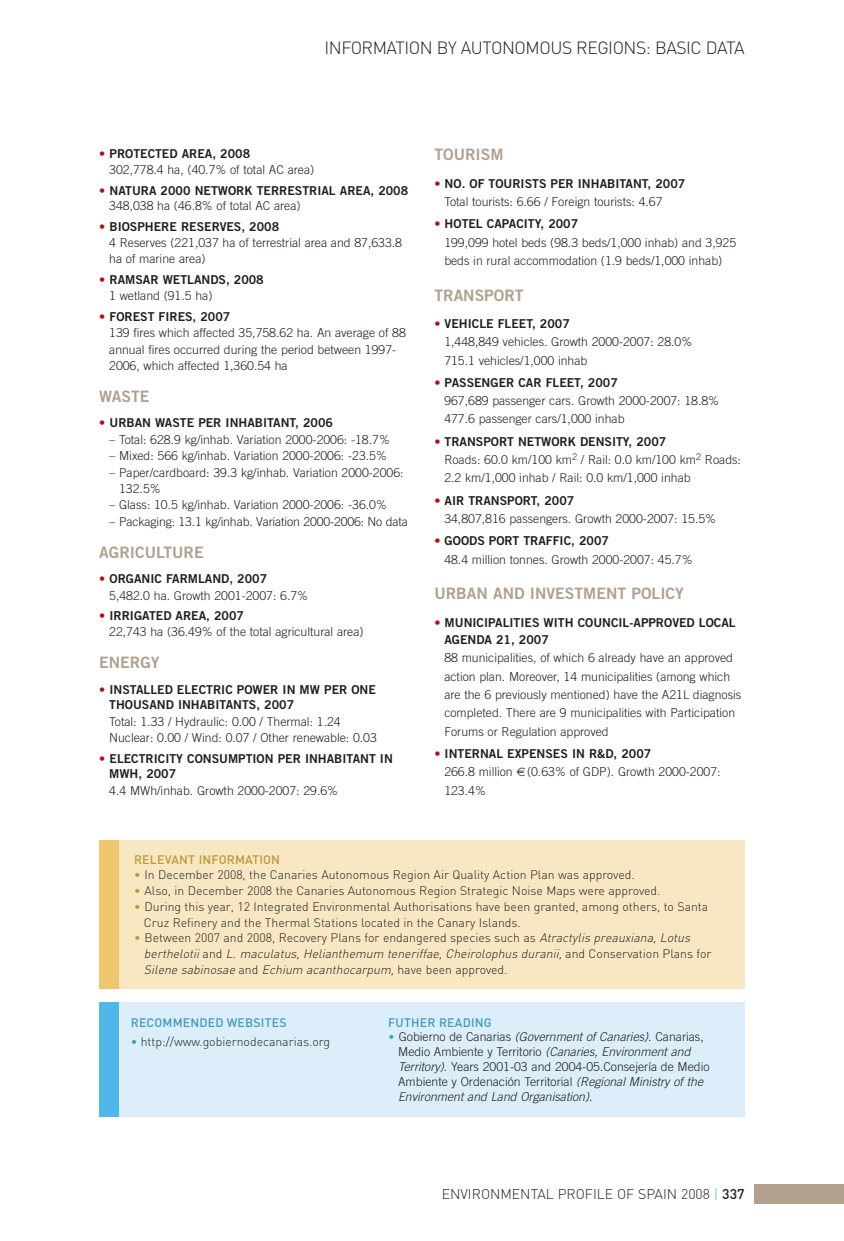
<style>
.page{position:relative;width:844px;height:1241px;background:#fff}
.page>*{position:absolute;margin:0;border:0;box-sizing:border-box;transform-origin:0 0}
.t1{font:300 17.5px "DIN";letter-spacing:-.025em;color:#231f20}
.t2{font:15.75px "Trade Gothic Bold Two";color:#b1a08e}
.t3{font:300 14px "DIN";color:#231f20}
.t4{font:300 12.25px/18.2px "Trade Gothic";color:#231f20}
.t5{font:12.25px/15.6px "Trade Gothic Bold Two";color:#231f20}
.t6{font:300 12.25px/15.8px "DIN";color:#231f20}
.t7{font:italic 300 12.25px/15.8px "DIN";color:#231f20}
.t8{font:500 12.25px "DIN";letter-spacing:.015em;color:#4299c2}
.t9{font:500 12.25px "DIN";letter-spacing:.015em;color:#bc9939}
.s1{color:#b00d15}
.s2{color:#bc9939}
.s3{font-style:normal;color:#bc9939}
.s4{font-style:normal}
.s5{color:#4299c2}
.s6{font-family:"DIN";color:#4299c2}
.s7{font-style:italic}
.s8{color:#50b8e8}
.s9{font-weight:500}
</style>
<div class="page">
<div style="left:754px;top:1183px;width:89px;height:20px;background:#b1a08e"></div>
<div style="left:119px;top:1002px;width:625px;height:114px;background:#dbeef9"></div>
<div style="left:99px;top:1002px;width:20px;height:114px;background:#50b8e8"></div>
<div style="left:99px;top:840px;width:645px;height:149px;background:#f7e7c2"></div>
<div style="left:99px;top:840px;width:20px;height:149px;background:#edc66d"></div>
<h1 class="t1" style="left:324px;top:38px;width:421px">INFORMATION BY AUTONOMOUS REGIONS: BASIC DATA</h1>
<p class="t5" style="left:99px;top:147px;width:152px"><span class="s1">•</span> PROTECTED AREA, 2008</p>
<p class="t4" style="left:109px;top:162px;width:206px">302,778.4 ha, (40.7% of total AC area)</p>
<p class="t5" style="left:99px;top:183px;width:310px"><span class="s1">•</span> NATURA 2000 NETWORK TERRESTRIAL AREA, 2008</p>
<p class="t4" style="left:109px;top:198px;width:193px">348,038 ha (46.8% of total AC area)</p>
<p class="t5" style="left:99px;top:219px;width:181px"><span class="s1">•</span> BIOSPHERE RESERVES, 2008</p>
<p class="t4" style="left:109px;top:235px;width:294px;line-height:16.4px">4 Reserves (221,037 ha of terrestrial area and 87,633.8 ha of marine area)</p>
<p class="t5" style="left:99px;top:273px;width:166px"><span class="s1">•</span> RAMSAR WETLANDS, 2008</p>
<p class="t4" style="left:109px;top:288px;width:105px">1 wetland (91.5 ha)</p>
<p class="t5" style="left:99px;top:310px;width:133px"><span class="s1">•</span> FOREST FIRES, 2007</p>
<p class="t4" style="left:109px;top:325px;width:298px;line-height:16.4px">139 fires which affected 35,758.62 ha. An average of 88 annual fires occurred during the period between 1997-<br>2006, which affected 1,360.54 ha</p>
<p class="t2" style="left:99px;top:390px;width:52px">WASTE</p>
<p class="t5" style="left:99px;top:416px;width:235px"><span class="s1">•</span> URBAN WASTE PER INHABITANT, 2006</p>
<p class="t4" style="left:109px;top:431px;width:282px">– Total: 628.9 kg/inhab. Variation 2000-2006: -18.7%</p>
<p class="t4" style="left:109px;top:448px;width:279px">– Mixed: 566 kg/inhab. Variation 2000-2006: -23.5%</p>
<p class="t4" style="left:119px;top:465px;width:286px;line-height:16.4px;text-indent:-10px">– Paper/cardboard: 39.3 kg/inhab. Variation 2000-2006:<br>132.5%</p>
<p class="t4" style="left:109px;top:497px;width:279px">– Glass: 10.5 kg/inhab. Variation 2000-2006: -36.0%</p>
<p class="t4" style="left:109px;top:513px;width:300px">– Packaging: 13.1 kg/inhab. Variation 2000-2006: No data</p>
<p class="t2" style="left:99px;top:546px;width:106px">AGRICULTURE</p>
<p class="t5" style="left:99px;top:572px;width:169px"><span class="s1">•</span> ORGANIC FARMLAND, 2007</p>
<p class="t4" style="left:109px;top:587px;width:200px">5,482.0 ha. Growth 2001-2007: 6.7%</p>
<p class="t5" style="left:99px;top:609px;width:146px"><span class="s1">•</span> IRRIGATED AREA, 2007</p>
<p class="t4" style="left:109px;top:624px;width:256px">22,743 ha (36.49% of the total agricultural area)</p>
<p class="t2" style="left:99px;top:657px;width:62px">ENERGY</p>
<p class="t5" style="left:109px;top:682px;width:268px;text-indent:-10px"><span class="s1">•</span> INSTALLED ELECTRIC POWER IN MW PER ONE<br>THOUSAND INHABITANTS, 2007</p>
<p class="t4" style="left:109px;top:714px;width:269px;line-height:16.4px">Total: 1.33 / Hydraulic: 0.00 / Thermal: 1.24<br>Nuclear: 0.00 / Wind: 0.07 / Other renewable: 0.03</p>
<p class="t5" style="left:109px;top:751px;width:285px;text-indent:-10px"><span class="s1">•</span> ELECTRICITY CONSUMPTION PER INHABITANT IN<br>MWH, 2007</p>
<p class="t4" style="left:109px;top:782px;width:230px">4.4 MWh/inhab. Growth 2000-2007: 29.6%</p>
<p class="t2" style="left:434px;top:149px;width:71px">TOURISM</p>
<p class="t5" style="left:434px;top:176px;width:252px"><span class="s1">•</span> NO. OF TOURISTS PER INHABITANT, 2007</p>
<p class="t4" style="left:444px;top:193px;width:220px">Total tourists: 6.66 / Foreign tourists: 4.67</p>
<p class="t5" style="left:434px;top:217px;width:145px"><span class="s1">•</span> HOTEL CAPACITY, 2007</p>
<p class="t4" style="left:444px;top:234px;width:293px">199,099 hotel beds (98.3 beds/1,000 inhab) and 3,925 beds in rural accommodation (1.9 beds/1,000 inhab)</p>
<p class="t2" style="left:434px;top:289px;width:90px">TRANSPORT</p>
<p class="t5" style="left:434px;top:317px;width:137px"><span class="s1">•</span> VEHICLE FLEET, 2007</p>
<p class="t4" style="left:444px;top:334px;width:249px">1,448,849 vehicles. Growth 2000-2007: 28.0%<br>715.1 vehicles/1,000 inhab</p>
<p class="t5" style="left:434px;top:376px;width:185px"><span class="s1">•</span> PASSENGER CAR FLEET, 2007</p>
<p class="t4" style="left:444px;top:393px;width:276px">967,689 passenger cars. Growth 2000-2007: 18.8%<br>477.6 passenger cars/1,000 inhab</p>
<p class="t5" style="left:434px;top:434px;width:233px"><span class="s1">•</span> TRANSPORT NETWORK DENSITY, 2007</p>
<p class="t4" style="left:444px;top:451px;width:298px">Roads: 60.0 km/100 km<sup>2</sup> / Rail: 0.0 km/100 km<sup>2</sup> Roads:<br>2.2 km/1,000 inhab / Rail: 0.0 km/1,000 inhab</p>
<p class="t5" style="left:434px;top:493px;width:141px"><span class="s1">•</span> AIR TRANSPORT, 2007</p>
<p class="t4" style="left:444px;top:510px;width:273px">34,807,816 passengers. Growth 2000-2007: 15.5%</p>
<p class="t5" style="left:434px;top:534px;width:176px"><span class="s1">•</span> GOODS PORT TRAFFIC, 2007</p>
<p class="t4" style="left:444px;top:551px;width:250px">48.4 million tonnes. Growth 2000-2007: 45.7%</p>
<p class="t2" style="left:434px;top:588px;width:251px">URBAN AND INVESTMENT POLICY</p>
<p class="t5" style="left:444px;top:614px;width:293px;line-height:17.3px;text-indent:-10px"><span class="s1">•</span> MUNICIPALITIES WITH COUNCIL-APPROVED LOCAL<br>AGENDA 21, 2007</p>
<p class="t4" style="left:444px;top:650px;width:298px">88 municipalities, of which 6 already have an approved action plan. Moreover, 14 municipalities (among which are the 6 previously mentioned) have the A21L diagnosis completed. There are 9 municipalities with Participation Forums or Regulation approved</p>
<p class="t5" style="left:434px;top:746px;width:218px"><span class="s1">•</span> INTERNAL EXPENSES IN R&amp;D, 2007</p>
<p class="t4" style="left:444px;top:763px;width:278px">266.8 million (0.63% of GDP). Growth 2000-2007:<br>123.4%</p>
<p class="t9" style="left:134px;top:852px;width:148px">RELEVANT INFORMATION</p>
<p class="t6" style="left:134px;top:867px;width:502px"><span class="s2">•</span> In December 2008, the Canaries Autonomous Region Air Quality Action Plan was approved.</p>
<p class="t6" style="left:134px;top:882px;width:527px"><span class="s2">•</span> Also, in December 2008 the Canaries Autonomous Region Strategic Noise Maps were approved.</p>
<p class="t6" style="left:144px;top:898px;width:565px;text-indent:-10px"><span class="s2">•</span> During this year, 12 Integrated Environmental Authorisations have been granted, among others, to Santa<br>Cruz Refinery and the Thermal Stations located in the Canary Islands.</p>
<p class="t7" style="left:144px;top:930px;width:569px;text-indent:-10px"><span class="s3">•</span> <span class="s4">Between 2007 and 2008, Recovery Plans for endangered species such as</span> Atractylispreauxiana,Lotus berthelotii <span class="s4">a n d</span> L. maculatus, Helianthemum teneriffae, Cheirolophus duranii, <span class="s4">a n d C o n s e rva t i o n P la n s fo r<br></span>Silene sabinosae <span class="s4">a n d</span> Echium acanthocarpum, <span class="s4">h a ve b e e n a p p rove d .</span></p>
<p class="t8" style="left:131px;top:1014px;width:157px">RECOMMENDED WEBSITES</p>
<p class="t6" style="left:131px;top:1034px;width:201px"><span class="s5">•</span> http://www.gobiernodecanarias.org</p>
<p class="t8" style="left:388px;top:1014px;width:105px">FUTHER READING</p>
<p class="t4" style="left:398px;top:1030px;width:313px;line-height:14.9px;text-indent:-10px"><span class="s6">•</span> Gobierno de Canarias <span class="s7">(Government of Canaries)</span>. Canarias, Medio Ambiente y Territorio <span class="s7">(Canaries, Environment and Territory)</span>. Years 2001-03 and 2004-05.Consejería de Medio Ambiente y Ordenación Territorial <span class="s7">(Regional Ministry of the Environment and Land Organisation)</span>.</p>
<p class="t3" style="left:441px;top:1185px;width:304px">ENVIRONMENTAL PROFILE OF SPAIN 2008 <span class="s8">|</span> <span class="s9">337</span></p>
</div>
